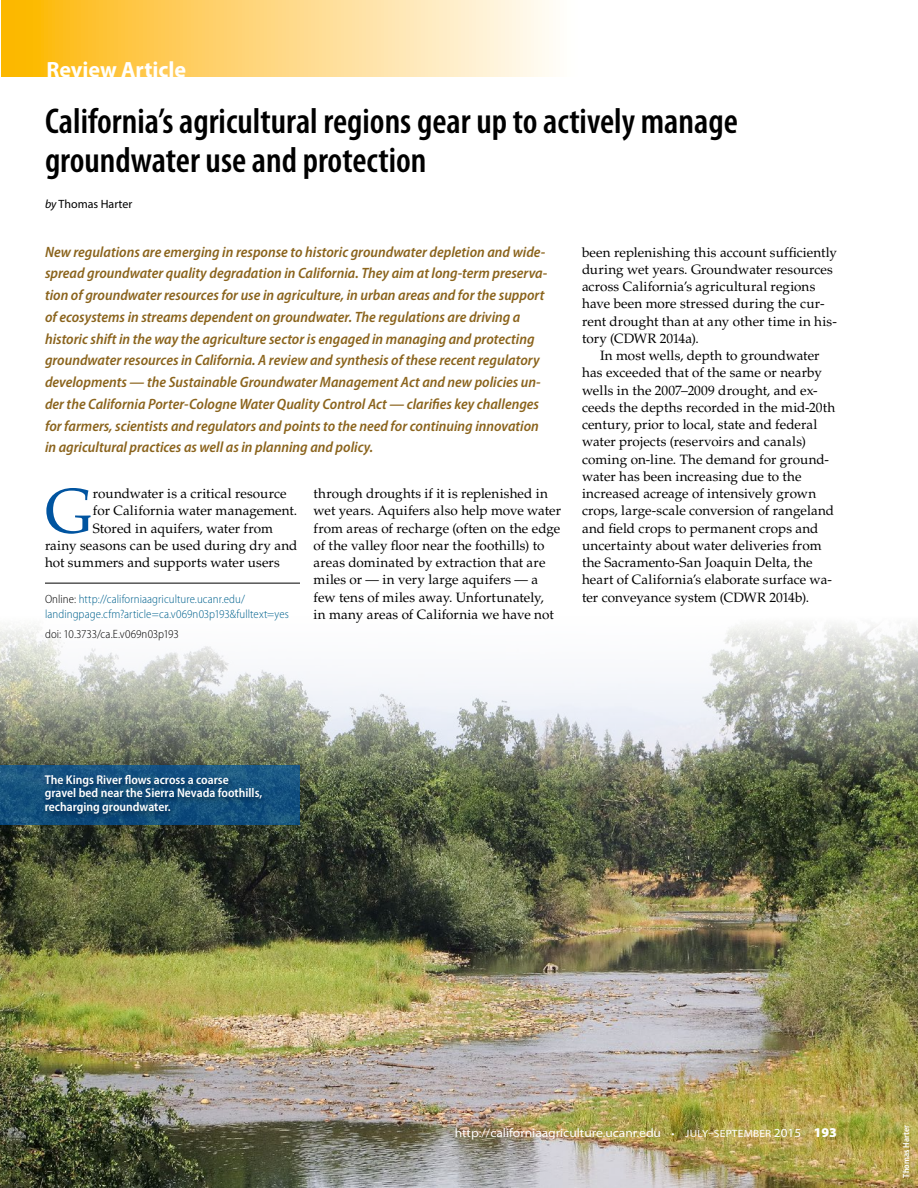
<style>
.page{position:relative;width:918px;height:1188px;background:#fff}
.page>*{position:absolute;margin:0;border:0;box-sizing:border-box;transform-origin:0 0}
.t1{font:62.85px "Palatino LT Std";color:#0054a0}
.t2{font:600 condensed 36px/39px "Myriad Pro";color:#000}
.t3{font:700 22.2px "Myriad Pro";letter-spacing:-.005em;color:#fff}
.t4{font:italic 600 semi-condensed 15px/21.8px "Myriad Pro";color:#8b641d}
.t5{font:13.5px/17.2px "Palatino LT Std";letter-spacing:.005em;color:#000}
.t6{font:600 semi-condensed 12.75px/13.5px "Myriad Pro";color:#fff}
.t7{font:semi-expanded 12.3px "Myriad Pro";color:#fff}
.t8{font:300 semi-condensed 12px "Myriad Pro";letter-spacing:.005em;color:#00628e}
.t9{font:300 semi-condensed 12px "Myriad Pro";letter-spacing:-.005em;color:#000}
.t10{font:12px "Myriad Pro";color:#000}
.t11{font:600 semi-condensed 9px "Myriad Pro";color:#fff}
.s1{font-style:italic}
.s2{color:#000}
.s3{font-size:10.5px}
.s4{font-weight:900;font-stretch:normal;font-size:13.5px}
</style>
<div class="page">
<img style="left:0;top:624px;width:918px;height:564px">
<hr style="left:45px;top:583px;width:255px;height:1px;background:#000">
<svg style="left:0;top:765px;width:300px;height:59px;background:#175481"></svg>
<div style="left:42px;top:773px;width:226px;height:48px;background:#000;opacity:.35"></div>
<svg style="left:1px;top:0;width:552px;height:76px;background:#fed87f"></svg>
<h3 class="t3" style="left:47px;top:55px;width:141px">Review Article</h3>
<h2 class="t2" style="left:45px;top:102px;width:694px">California’s agricultural regions gear up to actively manage groundwater use and protection</h2>
<p class="t10" style="left:45px;top:196px;width:89px"><span class="s1">by</span> Thomas Harter</p>
<p class="t4" style="left:45px;top:240px;width:504px">New regulations are emerging in response to historic groundwater depletion and wide&shy;spread groundwater quality degradation in California. They aim at long-term preserva&shy;tion of groundwater resources for use in agriculture, in urban areas and for the support of ecosystems in streams dependent on groundwater. The regulations are driving a historic shift in the way the agriculture sector is engaged in managing and protecting groundwater resources in California. A review and synthesis of these recent regulatory developments — the Sustainable Groundwater Management Act and new policies un&shy;der the California Porter-Cologne Water Quality Control Act — clarifies key challenges for farmers, scientists and regulators and points to the need for continuing innovation in agricultural practices as well as in planning and policy.</p>
<h1 class="t1" style="left:45px;top:474px;width:49px">G</h1>
<p class="t5" style="left:93px;top:485px;width:195px">roundwater is a critical resource</p>
<p class="t5" style="left:582px;top:244px;width:257px">been replenishing this account sufficiently during wet years. Groundwater resources across California’s agricultural regions have been more stressed during the cur&shy;rent drought than at any other time in his&shy;tory (CDWR 2014a).</p>
<p class="t5" style="left:582px;top:347px;width:255px;text-indent:18px">In most wells, depth to groundwater has exceeded that of the same or nearby wells in the 2007–2009 drought, and ex&shy;ceeds the depths recorded in the mid-20th century, prior to local, state and federal water projects (reservoirs and canals) coming on-line. The demand for ground&shy;water has been increasing due to the increased acreage of intensively grown crops, large-scale conversion of rangeland and field crops to permanent crops and uncertainty about water deliveries from the Sacramento-San Joaquin Delta, the heart of California’s elaborate surface wa-</p>
<p class="t5" style="left:314px;top:485px;width:249px">through droughts if it is replenished in wet years. Aquifers also help move water from areas of recharge (often on the edge of the valley floor near the foothills) to areas dominated by extraction that are miles or — in very large aquifers — a few tens of miles away. Unfortunately,<br>in many areas of California we have not</p>
<p class="t5" style="left:93px;top:502px;width:206px">for California water management.</p>
<p class="t5" style="left:93px;top:520px;width:182px">Stored in aquifers, water from</p>
<p class="t5" style="left:45px;top:537px;width:254px">rainy seasons can be used during dry and</p>
<p class="t5" style="left:45px;top:554px;width:236px">hot summers and supports water users</p>
<p class="t8" style="left:45px;top:592px;width:202px"><span class="s2">Online:</span> http://californiaagriculture.ucanr.edu/</p>
<p class="t5" style="left:582px;top:589px;width:229px">ter conveyance system (CDWR 2014b).</p>
<p class="t8" style="left:45px;top:607px;width:245px">landingpage.cfm?article=ca.v069n03p193&amp;fulltext=yes</p>
<p class="t9" style="left:45px;top:626px;width:135px">doi: 10.3733/ca.E.v069n03p193</p>
<p class="t6" style="left:45px;top:772px;width:219px">The Kings River flows across a coarse gravel bed near the Sierra Nevada foothills, recharging groundwater.</p>
<p class="t7" style="left:455px;top:1126px;width:384px">http://californiaagriculture.ucanr.edu <span class="s3">• JULY–SEPTEMBER</span> 2015 <span class="s4">193</span></p>
<p class="t11" style="left:900px;top:1178px;width:54px;rotate:-90deg">Thomas Harter</p>
</div>
